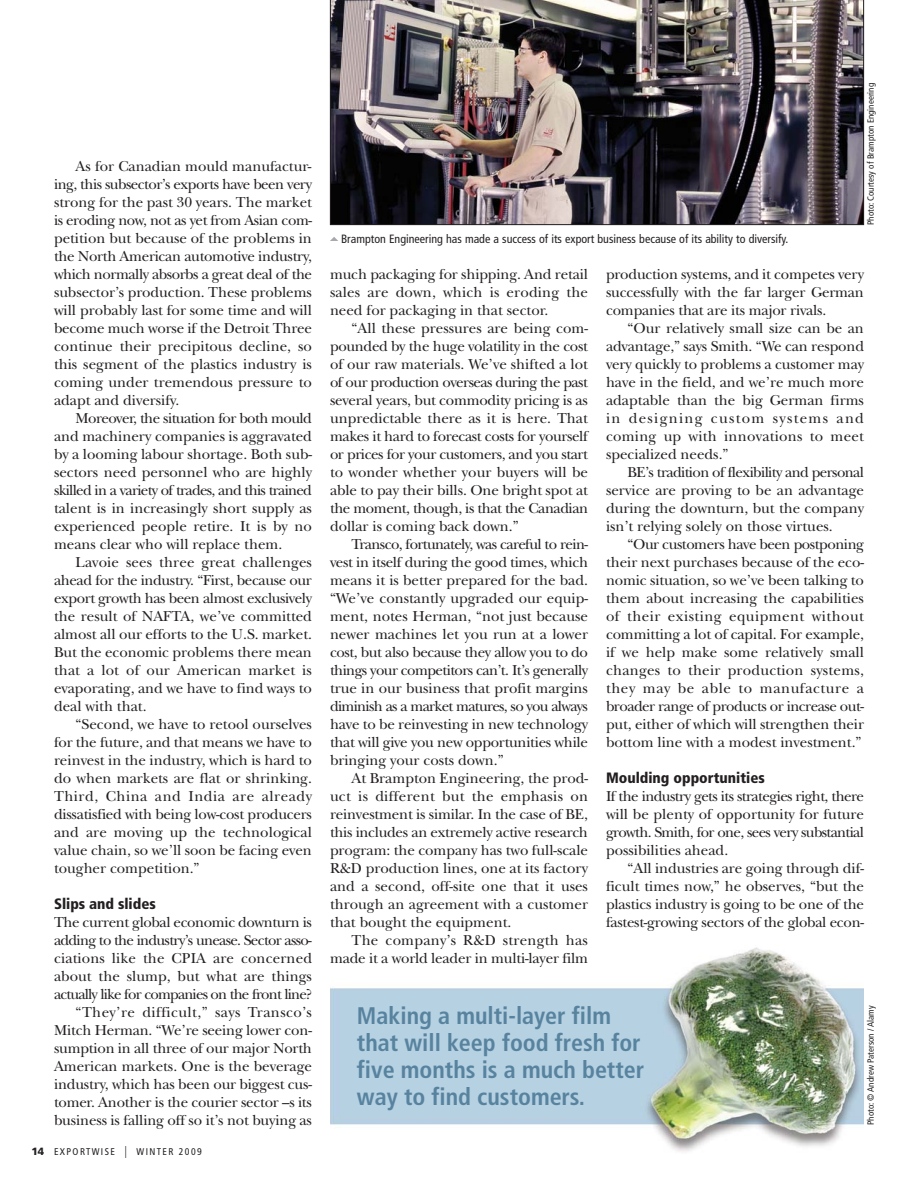
<style>
.page{position:relative;width:918px;height:1188px;background:#fff}
.page>*{position:absolute;margin:0;border:0;box-sizing:border-box;transform-origin:0 0}
.t1{font:700 condensed 24px/27px "Frutiger LT";color:#58839f}
.t2{font:15px/18px "New Baskerville";color:#231f20;text-align:justify}
.t3{font:900 condensed 15px "Frutiger LT";color:#231f20}
.t4{font:condensed 12px "Frutiger LT";color:#231f20}
.t5{font:condensed 9.75px "Frutiger LT";letter-spacing:.145em;color:#231f20}
.t6{font:condensed 9px "Frutiger LT";color:#231f20}
.s1{font-weight:900;font-stretch:normal;font-size:10.5px}
.s2{font-family:"Frutiger LT Std";font-weight:300;font-size:12px}
</style>
<div class="page">
<img style="left:330px;top:947px;width:534px;height:205px">
<img style="left:330px;top:0;width:534px;height:225px">
<svg style="left:330px;top:237px;width:8px;height:4px"></svg>
<p class="t2" style="left:54px;top:159px;width:260px;text-indent:22px">As for Canadian mould manufactur&shy;ing, this subsector’s exports have been very strong for the past 30 years. The market is eroding now, not as yet from Asian com&shy;petition but because of the problems in the North American automotive industry, which normally absorbs a great deal of the subsector’s production. These problems will probably last for some time and will become much worse if the Detroit Three continue their precipitous decline, so this segment of the plastics industry is coming under tremendous pressure to adapt and diversify.</p>
<p class="t2" style="left:54px;top:411px;width:260px;text-indent:22px">Moreover, the situation for both mould and machinery companies is aggravated by a looming labour shortage. Both sub&shy;sectors need personnel who are highly skilled in a variety of trades, and this trained talent is in increasingly short supply as experienced people retire. It is by no means clear who will replace them.</p>
<p class="t2" style="left:54px;top:555px;width:260px;text-indent:22px">Lavoie sees three great challenges ahead for the industry. “First, because our export growth has been almost exclusively the result of NAFTA, we’ve committed almost all our efforts to the U.S. market.<br>But the economic problems there mean that a lot of our American market is evaporating, and we have to find ways to deal with that.</p>
<p class="t2" style="left:54px;top:717px;width:260px;text-indent:22px">“Second, we have to retool ourselves for the future, and that means we have to reinvest in the industry, which is hard to do when markets are flat or shrinking.<br>Third, China and India are already dissatisfied with being low-cost producers and are moving up the technological value chain, so we’ll soon be facing even tougher competition.”</p>
<p class="t3" style="left:54px;top:898px;width:103px">Slips and slides</p>
<p class="t2" style="left:54px;top:915px;width:260px;text-align:right">The current global economic downturn is adding to the industry’s unease. Sector asso&shy;ciations like the CPIA are concerned about the slump, but what are things actually like for companies on the front line? “They’re difficult,” says Transco’s Mitch Herman. “We’re seeing lower con&shy;sumption in all three of our major North American markets. One is the beverage industry, which has been our biggest cus&shy;tomer. Another is the courier sector –s its business is falling off so it’s not buying as</p>
<p class="t5" style="left:32px;top:1148px;width:172px"><span class="s1">14</span> EXPORTWISE <span class="s2">|</span> WINTER 2009</p>
<p class="t4" style="left:341px;top:234px;width:449px">Brampton Engineering has made a success of its export business because of its ability to diversify.</p>
<p class="t6" style="left:867px;top:225px;width:143px;rotate:-90deg">Photo: Courtesy of Brampton Engineering</p>
<p class="t2" style="left:330px;top:267px;width:260px">much packaging for shipping. And retail sales are down, which is eroding the need for packaging in that sector.</p>
<p class="t2" style="left:330px;top:321px;width:260px;text-indent:22px">“All these pressures are being com&shy;pounded by the huge volatility in the cost of our raw materials. We’ve shifted a lot of our production overseas during the past several years, but commodity pricing is as unpredictable there as it is here. That makes it hard to forecast costs for yourself or prices for your customers, and you start to wonder whether your buyers will be able to pay their bills. One bright spot at the moment, though, is that the Canadian dollar is coming back down.”</p>
<p class="t2" style="left:330px;top:537px;width:260px;text-indent:22px">Transco, fortunately, was careful to rein&shy;vest in itself during the good times, which means it is better prepared for the bad. “We’ve constantly upgraded our equip&shy;ment, notes Herman, “not just because newer machines let you run at a lower cost, but also because they allow you to do things your competitors can’t. It’s generally true in our business that profit margins diminish as a market matures, so you always have to be reinvesting in new technology that will give you new opportunities while bringing your costs down.”</p>
<p class="t2" style="left:330px;top:771px;width:260px;text-indent:22px">At Brampton Engineering, the prod&shy;uct is different but the emphasis on reinvestment is similar. In the case of BE, this includes an extremely active research program: the company has two full-scale R&amp;D production lines, one at its factory and a second, off-site one that it uses through an agreement with a customer that bought the equipment.</p>
<p class="t2" style="left:330px;top:933px;width:260px;text-align:right">The company’s R&amp;D strength has made it a world leader in multi-layer film</p>
<p class="t2" style="left:606px;top:267px;width:260px">production systems, and it competes very successfully with the far larger German companies that are its major rivals.</p>
<p class="t2" style="left:606px;top:321px;width:260px;text-indent:22px">“Our relatively small size can be an advantage,” says Smith. “We can respond very quickly to problems a customer may have in the field, and we’re much more adaptable than the big German firms in designing custom systems and coming up with innovations to meet specialized needs.”</p>
<p class="t2" style="left:606px;top:465px;width:260px;text-indent:22px">BE’s tradition of flexibility and personal service are proving to be an advantage during the downturn, but the company isn’t relying solely on those virtues.</p>
<p class="t2" style="left:606px;top:537px;width:260px;text-indent:22px">“Our customers have been postponing their next purchases because of the eco&shy;nomic situation, so we’ve been talking to them about increasing the capabilities of their existing equipment without committing a lot of capital. For example, if we help make some relatively small changes to their production systems, they may be able to manufacture a broader range of products or increase out&shy;put, either of which will strengthen their bottom line with a modest investment.”</p>
<p class="t3" style="left:606px;top:772px;width:160px">Moulding opportunities</p>
<p class="t2" style="left:606px;top:789px;width:260px">If the industry gets its strategies right, there will be plenty of opportunity for future growth. Smith, for one, sees very substantial possibilities ahead.</p>
<p class="t2" style="left:606px;top:861px;width:260px;text-indent:22px">“All industries are going through dif&shy;ficult times now,” he observes, “but the plastics industry is going to be one of the fastest-growing sectors of the global econ-</p>
<h1 class="t1" style="left:357px;top:1004px;width:289px">Making a multi-layer film that will keep food fresh for five months is a much better way to find customers.</h1>
<p class="t6" style="left:867px;top:1125px;width:121px;rotate:-90deg">Photo: © Andrew Paterson / Alamy</p>
</div>
